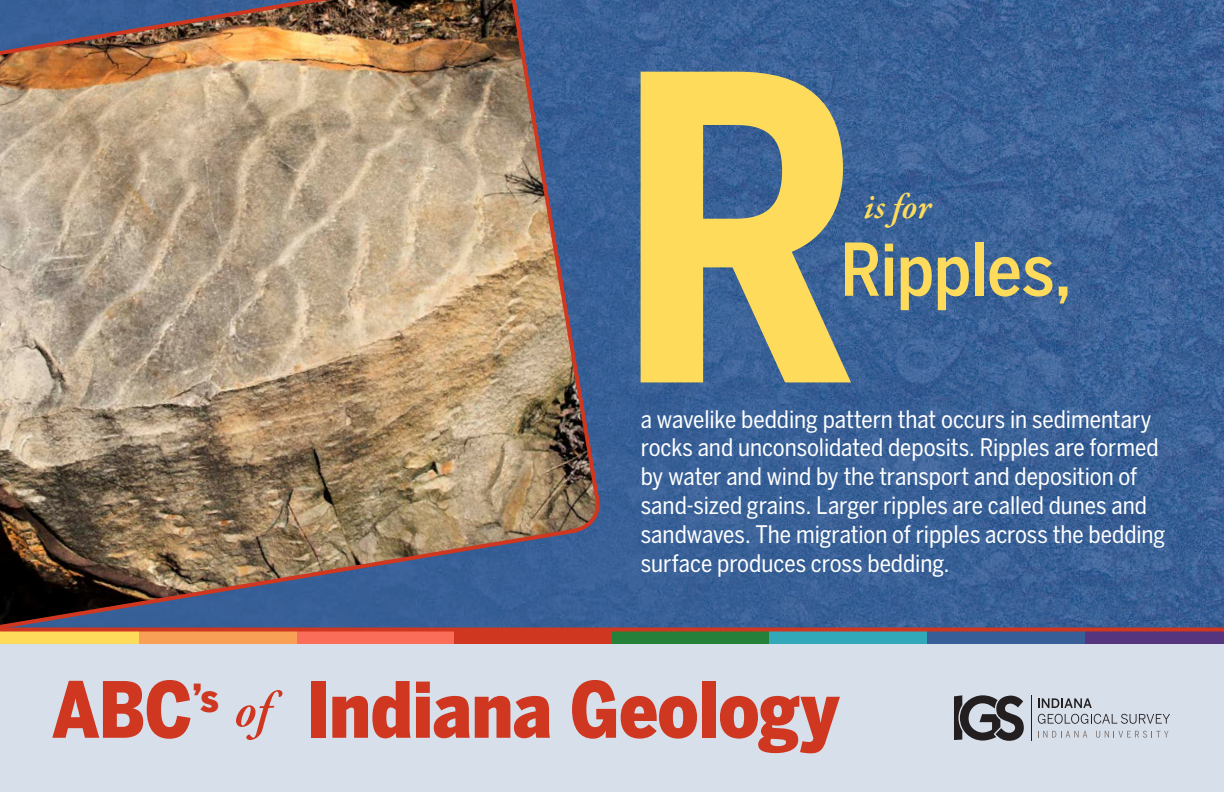
<style>
.page{position:relative;width:1224px;height:792px;background:#fff}
.page>*{position:absolute;margin:0;border:0;box-sizing:border-box;transform-origin:0 0}
.yellow_Big_letter{font:700 420px "Benton Sans Cond";color:#ffdb5c}
.ABC_s_of_Indiana_Geo{font:900 76.6px "Benton Sans Cond";letter-spacing:-.01em;color:#cf3721}
.yellow_word{font:500 72px "Benton Sans Cond";letter-spacing:-.01em;color:#ffdb5c}
.ABC_s_of_Indiana_Geo-2{font:italic 600 51.2px "Garamond Premr Pro";color:#cf3721}
.yellow_is_for{font:italic 600 36px "Garamond Premr Pro";color:#ffdb5c}
.white_text{font:24px/28.8px "Benton Sans Cond";letter-spacing:-.005em;color:#fff}
</style>
<div class="page">
<img style="left:602px;top:0;width:622px;height:628px">
<div style="left:0;top:639px;width:1224px;height:153px;background:#d7dfea"></div>
<img style="left:0;top:0;width:602px;height:644px">
<svg style="left:1038px;top:698px;width:54px;height:10px"></svg>
<svg style="left:1038px;top:731px;width:49px;height:7px"></svg>
<svg style="left:1096px;top:731px;width:73px;height:7px"></svg>
<hr style="left:1031px;top:696px;width:1px;height:45px;background:#231f20">
<svg style="left:954px;top:695px;width:70px;height:46px"></svg>
<svg style="left:1038px;top:714px;width:132px;height:10px"></svg>
<div style="left:1084px;top:631px;width:140px;height:12px;background:#54357e"></div>
<div style="left:612px;top:631px;width:158px;height:12px;background:#258039"></div>
<div style="left:769px;top:631px;width:158px;height:12px;background:#31a9b8"></div>
<div style="left:297px;top:631px;width:158px;height:12px;background:#fa6e59"></div>
<div style="left:0;top:631px;width:140px;height:12px;background:#ffdb5c"></div>
<div style="left:927px;top:631px;width:158px;height:12px;background:#375e97"></div>
<div style="left:454px;top:631px;width:158px;height:12px;background:#cf3721"></div>
<div style="left:139px;top:631px;width:158px;height:12px;background:#f8a055"></div>
<svg style="left:0;top:628px;width:1224px;height:4px;background:#c73f29"></svg>
<p class="yellow_Big_letter" style="left:615px;top:-33px;width:251px">R</p>
<p class="yellow_is_for" style="left:864px;top:184px;width:69px">is for</p>
<p class="yellow_word" style="left:840px;top:225px;width:233px">Ripples,</p>
<p class="white_text" style="left:641px;top:404px;width:526px">a wavelike bedding pattern that occurs in sedimentary rocks and unconsolidated deposits. Ripples are formed by water and wind by the transport and deposition of sand-sized grains. Larger ripples are called dunes and sandwaves. The migration of ripples across the bedding surface produces cross bedding.</p>
<p class="ABC_s_of_Indiana_Geo" style="left:52px;top:661px;width:168px">ABC<sup>’s</sup></p>
<p class="ABC_s_of_Indiana_Geo-2" style="left:235px;top:678px;width:38px">of</p>
<p class="ABC_s_of_Indiana_Geo" style="left:307px;top:661px;width:534px">Indiana Geology</p>
</div>
